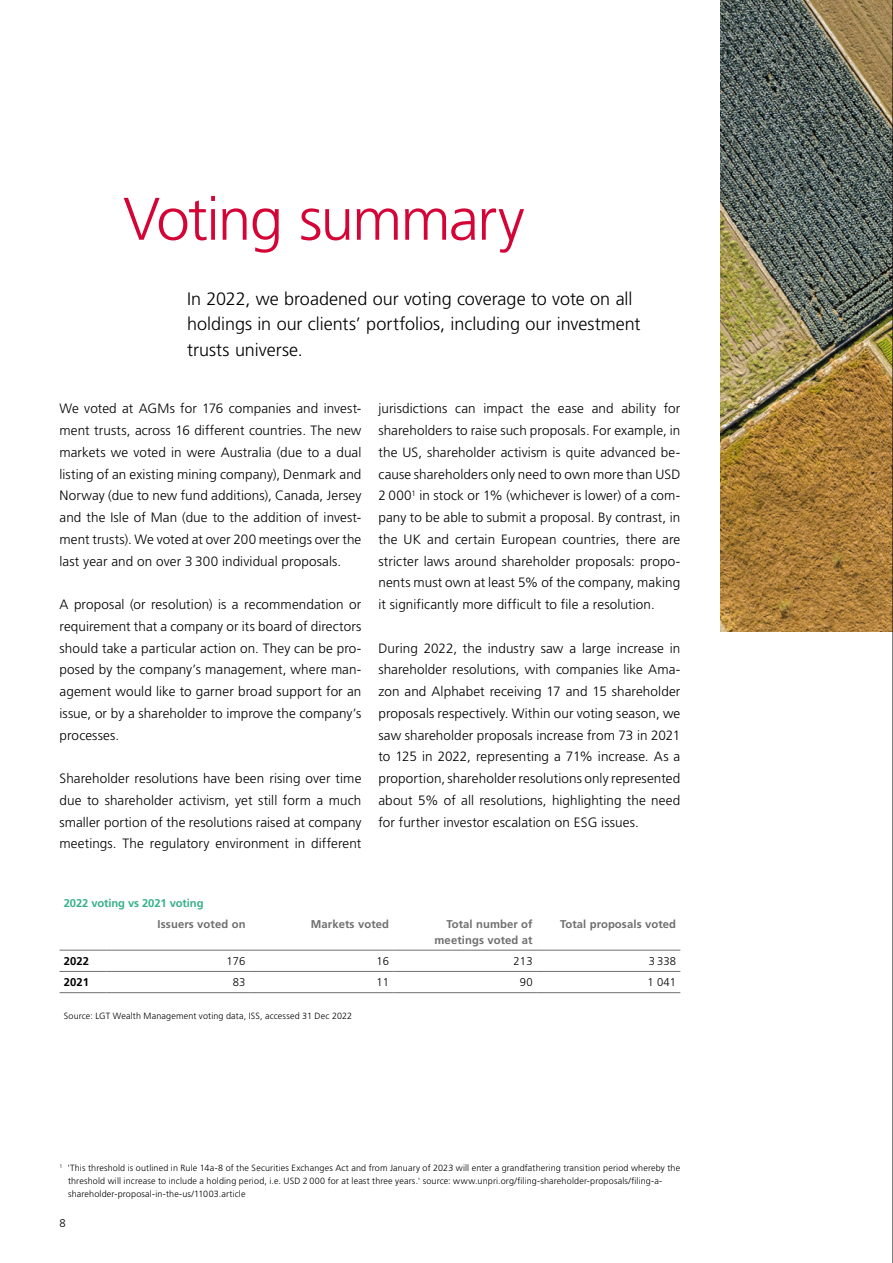
<style>
.page{position:relative;width:893px;height:1263px;background:#fff}
.page>*{position:absolute;margin:0;border:0;box-sizing:border-box;transform-origin:0 0}
.t1{font:300 60px "Frutiger LT Std";letter-spacing:-.03em;color:#d50436}
.t2{font:300 18px/25.5px "Frutiger LT Std";color:#000}
.t3{font:300 13.5px/21.8px "Frutiger LT Std";letter-spacing:.01em;color:#000;text-align:justify}
.t4{font:700 11.25px/15.8px "Frutiger LT Std";letter-spacing:.01em;color:#706f6f;text-align:right}
.t5{font:300 11.25px "Frutiger LT Std";letter-spacing:.01em;color:#000}
.t6{font:700 11.25px "Frutiger LT Std";letter-spacing:-.01em;color:#37b18a}
.t7{font:700 11.25px "Frutiger LT Std";letter-spacing:.01em;color:#000}
.t8{font:300 9px/12.8px "Frutiger LT Std";letter-spacing:.015em;color:#000}
</style>
<div class="page">
<hr style="left:60px;top:971px;width:46px;height:1px;background:#706f6f">
<hr style="left:106px;top:971px;width:144px;height:1px;background:#706f6f">
<hr style="left:250px;top:971px;width:143px;height:1px;background:#706f6f">
<hr style="left:393px;top:971px;width:144px;height:1px;background:#706f6f">
<hr style="left:537px;top:971px;width:143px;height:1px;background:#706f6f">
<hr style="left:60px;top:992px;width:46px;height:1px;background:#706f6f">
<hr style="left:106px;top:992px;width:144px;height:1px;background:#706f6f">
<hr style="left:250px;top:992px;width:143px;height:1px;background:#706f6f">
<hr style="left:393px;top:992px;width:144px;height:1px;background:#706f6f">
<hr style="left:537px;top:992px;width:143px;height:1px;background:#706f6f">
<hr style="left:60px;top:950px;width:46px;height:1px;background:#706f6f">
<hr style="left:106px;top:950px;width:144px;height:1px;background:#706f6f">
<hr style="left:250px;top:950px;width:143px;height:1px;background:#706f6f">
<hr style="left:393px;top:950px;width:144px;height:1px;background:#706f6f">
<hr style="left:537px;top:950px;width:143px;height:1px;background:#706f6f">
<img style="left:721px;top:0;width:171px;height:631px">
<hr style="left:892px;top:0;width:1px;height:1263px;background:#000">
<h1 class="t1" style="left:123px;top:185px;width:403px">Voting summary</h1>
<h2 class="t2" style="left:187px;top:286px;width:455px">In 2022, we broadened our voting coverage to vote on all holdings in our clients’ portfolios, including our investment trusts universe.</h2>
<p class="t3" style="left:60px;top:398px;width:303px">We voted at AGMs for 176 companies and invest&shy;ment trusts, across 16 different countries. The new markets we voted in were Australia (due to a dual listing of an existing mining company), Denmark and Norway (due to new fund additions), Canada, Jersey and the Isle of Man (due to the addition of invest&shy;ment trusts). We voted at over 200 meetings over the last year and on over 3 300 individual proposals.</p>
<p class="t3" style="left:60px;top:594px;width:303px">A proposal (or resolution) is a recommendation or requirement that a company or its board of directors should take a particular action on. They can be pro&shy;posed by the company’s management, where man&shy;agement would like to garner broad support for an issue, or by a shareholder to improve the company’s processes.</p>
<p class="t3" style="left:60px;top:768px;width:303px">Shareholder resolutions have been rising over time due to shareholder activism, yet still form a much smaller portion of the resolutions raised at company meetings. The regulatory environment in different</p>
<p class="t3" style="left:378px;top:398px;width:303px">jurisdictions can impact the ease and ability for shareholders to raise such proposals. For example, in the US, shareholder activism is quite advanced be&shy;cause shareholders only need to own more than USD 2 000<sup>1</sup> in stock or 1% (whichever is lower) of a com&shy;pany to be able to submit a proposal. By contrast, in the UK and certain European countries, there are stricter laws around shareholder proposals: propo&shy;nents must own at least 5% of the company, making it significantly more difficult to file a resolution.</p>
<p class="t3" style="left:378px;top:637px;width:303px">During 2022, the industry saw a large increase in shareholder resolutions, with companies like Ama&shy;zon and Alphabet receiving 17 and 15 shareholder proposals respectively. Within our voting season, we saw shareholder proposals increase from 73 in 2021 to 125 in 2022, representing a 71% increase. As a proportion, shareholder resolutions only represented about 5% of all resolutions, highlighting the need for further investor escalation on ESG issues.</p>
<p class="t6" style="left:64px;top:896px;width:141px">2022 voting vs 2021 voting</p>
<p class="t4" style="left:158px;top:916px;width:89px">Issuers voted on</p>
<p class="t4" style="left:311px;top:916px;width:80px">Markets voted</p>
<p class="t4" style="left:434px;top:916px;width:100px">Total number of meetings voted at</p>
<p class="t4" style="left:560px;top:916px;width:117px">Total proposals voted</p>
<p class="t7" style="left:64px;top:954px;width:27px">2022</p>
<p class="t5" style="left:227px;top:955px;width:20px">176</p>
<p class="t5" style="left:376px;top:955px;width:14px">16</p>
<p class="t5" style="left:514px;top:955px;width:20px">213</p>
<p class="t5" style="left:649px;top:955px;width:29px">3 338</p>
<p class="t7" style="left:64px;top:976px;width:27px">2021</p>
<p class="t5" style="left:233px;top:976px;width:14px">83</p>
<p class="t5" style="left:376px;top:976px;width:14px">11</p>
<p class="t5" style="left:520px;top:976px;width:14px">90</p>
<p class="t5" style="left:647px;top:976px;width:30px">1 041</p>
<p class="t8" style="left:64px;top:1009px;width:290px">Source: LGT Wealth Management voting data, ISS, accessed 31 Dec 2022</p>
<p class="t8" style="left:68px;top:1162px;width:614px;text-indent:-9px"><sup>1</sup> 'This threshold is outlined in Rule 14a-8 of the Securities Exchanges Act and from January of 2023 will enter a grandfathering transition period whereby the threshold will increase to include a holding period, i.e. USD 2 000 for at least three years.' source: www.unpri.org/filing-shareholder-proposals/filing-a&shy;shareholder-proposal-in-the-us/11003.article</p>
<p class="t5" style="left:60px;top:1216px;width:8px">8</p>
</div>
